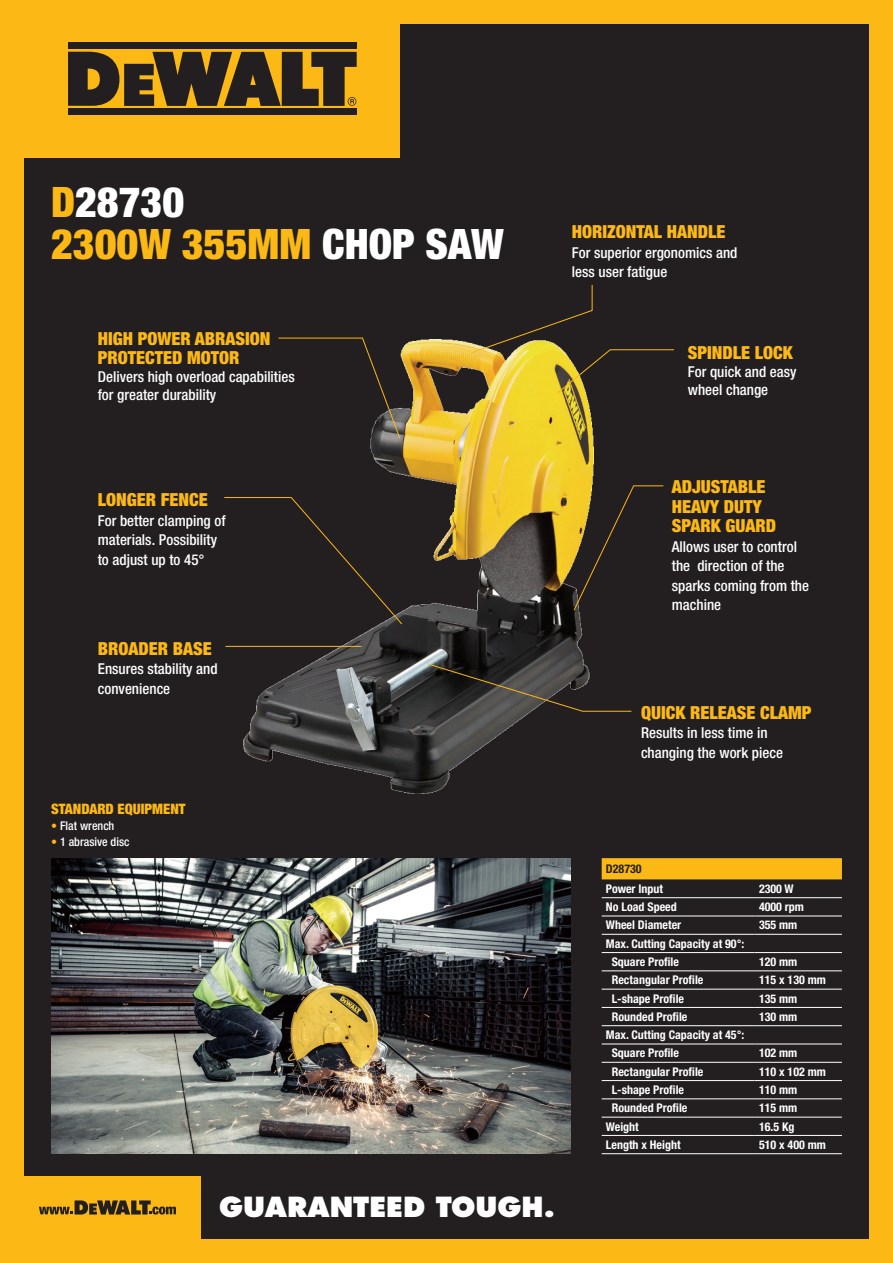
<style>
.page{position:relative;width:893px;height:1263px;background:#231f20}
.page>*{position:absolute;margin:0;border:0;box-sizing:border-box;transform-origin:0 0}
.t1{font:900 condensed 42px "Helvetica Neue LTW1 G";color:#fcb814}
.t2{font:900 condensed 42px "Helvetica Neue LTW1 G";color:#fff}
.t3{font:800 27px "Futura LT Pro";color:#fff}
.t4{font:900 condensed 18px/19.5px "Helvetica Neue LT Std";color:#fcb814}
.t5{font:500 condensed 15px/19.5px "Helvetica Neue LT Std";color:#fff}
.t6{font:900 condensed 14.4px "Helvetica Neue LT Std";color:#fcb814}
.t7{font:700 condensed 12px "Helvetica Neue LTW1 G";color:#fff}
.t8{font:500 condensed 12px "Helvetica Neue LT Std";color:#fff}
.t9{font:700 condensed 12px "Helvetica Neue LTW1 G";color:#231f20}
.s1{color:#fcb814}
.s2{color:#fff}
</style>
<div class="page">
<div style="left:0;top:1176px;width:200px;height:63px;background:#fcb814"></div>
<img style="left:244px;top:339px;width:350px;height:454px">
<div style="left:602px;top:858px;width:240px;height:21px;background:#fcb814"></div>
<hr style="left:602px;top:897px;width:153px;height:1px;background:#fff">
<hr style="left:755px;top:897px;width:87px;height:1px;background:#fff">
<hr style="left:602px;top:916px;width:153px;height:1px;background:#fff">
<hr style="left:755px;top:916px;width:87px;height:1px;background:#fff">
<hr style="left:602px;top:934px;width:153px;height:1px;background:#fff">
<hr style="left:755px;top:934px;width:87px;height:1px;background:#fff">
<hr style="left:602px;top:952px;width:153px;height:1px;background:#fff">
<hr style="left:755px;top:952px;width:87px;height:1px;background:#fff">
<hr style="left:602px;top:970px;width:153px;height:1px;background:#fff">
<hr style="left:755px;top:970px;width:87px;height:1px;background:#fff">
<hr style="left:602px;top:989px;width:153px;height:1px;background:#fff">
<hr style="left:755px;top:989px;width:87px;height:1px;background:#fff">
<hr style="left:602px;top:1007px;width:153px;height:1px;background:#fff">
<hr style="left:755px;top:1007px;width:87px;height:1px;background:#fff">
<hr style="left:602px;top:1025px;width:153px;height:1px;background:#fff">
<hr style="left:755px;top:1025px;width:87px;height:1px;background:#fff">
<hr style="left:602px;top:1043px;width:153px;height:1px;background:#fff">
<hr style="left:755px;top:1043px;width:87px;height:1px;background:#fff">
<hr style="left:602px;top:1062px;width:153px;height:1px;background:#fff">
<hr style="left:755px;top:1062px;width:87px;height:1px;background:#fff">
<hr style="left:602px;top:1080px;width:153px;height:1px;background:#fff">
<hr style="left:755px;top:1080px;width:87px;height:1px;background:#fff">
<hr style="left:602px;top:1098px;width:153px;height:1px;background:#fff">
<hr style="left:755px;top:1098px;width:87px;height:1px;background:#fff">
<hr style="left:602px;top:1117px;width:153px;height:1px;background:#fff">
<hr style="left:755px;top:1117px;width:87px;height:1px;background:#fff">
<hr style="left:602px;top:1135px;width:153px;height:1px;background:#fff">
<hr style="left:755px;top:1135px;width:87px;height:1px;background:#fff">
<hr style="left:602px;top:1153px;width:153px;height:1px;background:#fff">
<hr style="left:755px;top:1153px;width:87px;height:1px;background:#fff">
<img style="left:52px;top:858px;width:519px;height:296px">
<svg style="left:278px;top:337px;width:123px;height:102px"></svg>
<svg style="left:470px;top:284px;width:204px;height:110px"></svg>
<svg style="left:573px;top:485px;width:91px;height:126px"></svg>
<svg style="left:429px;top:663px;width:203px;height:49px"></svg>
<hr style="left:225px;top:646px;width:136px;height:1px;background:#fcb814">
<svg style="left:224px;top:497px;width:179px;height:128px"></svg>
<svg style="left:39px;top:1200px;width:137px;height:14px"></svg>
<div style="left:0;top:0;width:399px;height:158px;background:#fcb814"></div>
<div style="left:68px;top:43px;width:289px;height:6px;background:#231f20"></div>
<div style="left:68px;top:108px;width:289px;height:7px;background:#231f20"></div>
<svg style="left:68px;top:52px;width:289px;height:54px"></svg>
<div style="left:0;top:0;width:23px;height:1263px;background:#fcb814"></div>
<div style="left:870px;top:0;width:23px;height:1263px;background:#fcb814"></div>
<div style="left:0;top:0;width:893px;height:23px;background:#fcb814"></div>
<div style="left:0;top:1239px;width:893px;height:24px;background:#fcb814"></div>
<p class="t2" style="left:51px;top:177px;width:135px"><span class="s1">D</span>28730</p>
<p class="t1" style="left:51px;top:219px;width:454px">2300W 355MM <span class="s2">CHOP SAW</span></p>
<p class="t4" style="left:98px;top:328px;width:174px">HIGH POWER ABRASION<br>PROTECTED MOTOR</p>
<p class="t5" style="left:98px;top:367px;width:199px;line-height:18px">Delivers high overload capabilities for greater durability</p>
<p class="t4" style="left:572px;top:222px;width:155px">HORIZONTAL HANDLE</p>
<p class="t5" style="left:572px;top:242px;width:167px">For superior ergonomics and less user fatigue</p>
<p class="t4" style="left:688px;top:343px;width:107px">SPINDLE LOCK</p>
<p class="t5" style="left:688px;top:363px;width:110px;line-height:18px">For quick and easy wheel change</p>
<p class="t4" style="left:98px;top:490px;width:111px">LONGER FENCE</p>
<p class="t5" style="left:98px;top:510px;width:129px">For better clamping of materials. Possibility to adjust up to 45°</p>
<p class="t4" style="left:98px;top:638px;width:116px">BROADER BASE</p>
<p class="t5" style="left:98px;top:659px;width:121px">Ensures stability and convenience</p>
<p class="t6" style="left:51px;top:800px;width:136px">STANDARD EQUIPMENT</p>
<p class="t8" style="left:51px;top:819px;width:65px"><span class="s1">•</span> Flat wrench</p>
<p class="t8" style="left:51px;top:834px;width:80px"><span class="s1">•</span> 1 abrasive disc</p>
<p class="t3" style="left:219px;top:1188px;width:337px">GUARANTEED TOUGH.</p>
<p class="t4" style="left:672px;top:477px;width:106px">ADJUSTABLE<br>HEAVY DUTY<br>SPARK GUARD</p>
<p class="t5" style="left:672px;top:537px;width:139px">Allows user to control the direction of the sparks coming from the machine</p>
<p class="t4" style="left:641px;top:702px;width:172px">QUICK RELEASE CLAMP</p>
<p class="t5" style="left:641px;top:723px;width:143px">Results in less time in changing the work piece</p>
<p class="t9" style="left:606px;top:862px;width:37px">D28730</p>
<p class="t7" style="left:606px;top:881px;width:59px">Power Input</p>
<p class="t7" style="left:759px;top:881px;width:36px">2300 W</p>
<p class="t7" style="left:606px;top:900px;width:72px">No Load Speed</p>
<p class="t7" style="left:759px;top:900px;width:47px">4000 rpm</p>
<p class="t7" style="left:606px;top:918px;width:77px">Wheel Diameter</p>
<p class="t7" style="left:759px;top:918px;width:40px">355 mm</p>
<p class="t7" style="left:606px;top:936px;width:140px">Max. Cutting Capacity at 90°:</p>
<p class="t7" style="left:612px;top:954px;width:69px">Square Profile</p>
<p class="t7" style="left:759px;top:954px;width:40px">120 mm</p>
<p class="t7" style="left:612px;top:973px;width:93px">Rectangular Profile</p>
<p class="t7" style="left:759px;top:973px;width:68px">115 x 130 mm</p>
<p class="t7" style="left:612px;top:991px;width:74px">L-shape Profile</p>
<p class="t7" style="left:759px;top:991px;width:40px">135 mm</p>
<p class="t7" style="left:612px;top:1009px;width:77px">Rounded Profile</p>
<p class="t7" style="left:759px;top:1009px;width:40px">130 mm</p>
<p class="t7" style="left:606px;top:1028px;width:140px">Max. Cutting Capacity at 45°:</p>
<p class="t7" style="left:612px;top:1046px;width:69px">Square Profile</p>
<p class="t7" style="left:759px;top:1046px;width:40px">102 mm</p>
<p class="t7" style="left:612px;top:1064px;width:93px">Rectangular Profile</p>
<p class="t7" style="left:759px;top:1064px;width:68px">110 x 102 mm</p>
<p class="t7" style="left:612px;top:1082px;width:74px">L-shape Profile</p>
<p class="t7" style="left:759px;top:1082px;width:40px">110 mm</p>
<p class="t7" style="left:612px;top:1101px;width:77px">Rounded Profile</p>
<p class="t7" style="left:759px;top:1101px;width:40px">115 mm</p>
<p class="t7" style="left:606px;top:1119px;width:34px">Weight</p>
<p class="t7" style="left:759px;top:1119px;width:37px">16.5 Kg</p>
<p class="t7" style="left:606px;top:1137px;width:76px">Length x Height</p>
<p class="t7" style="left:759px;top:1137px;width:68px">510 x 400 mm</p>
</div>
